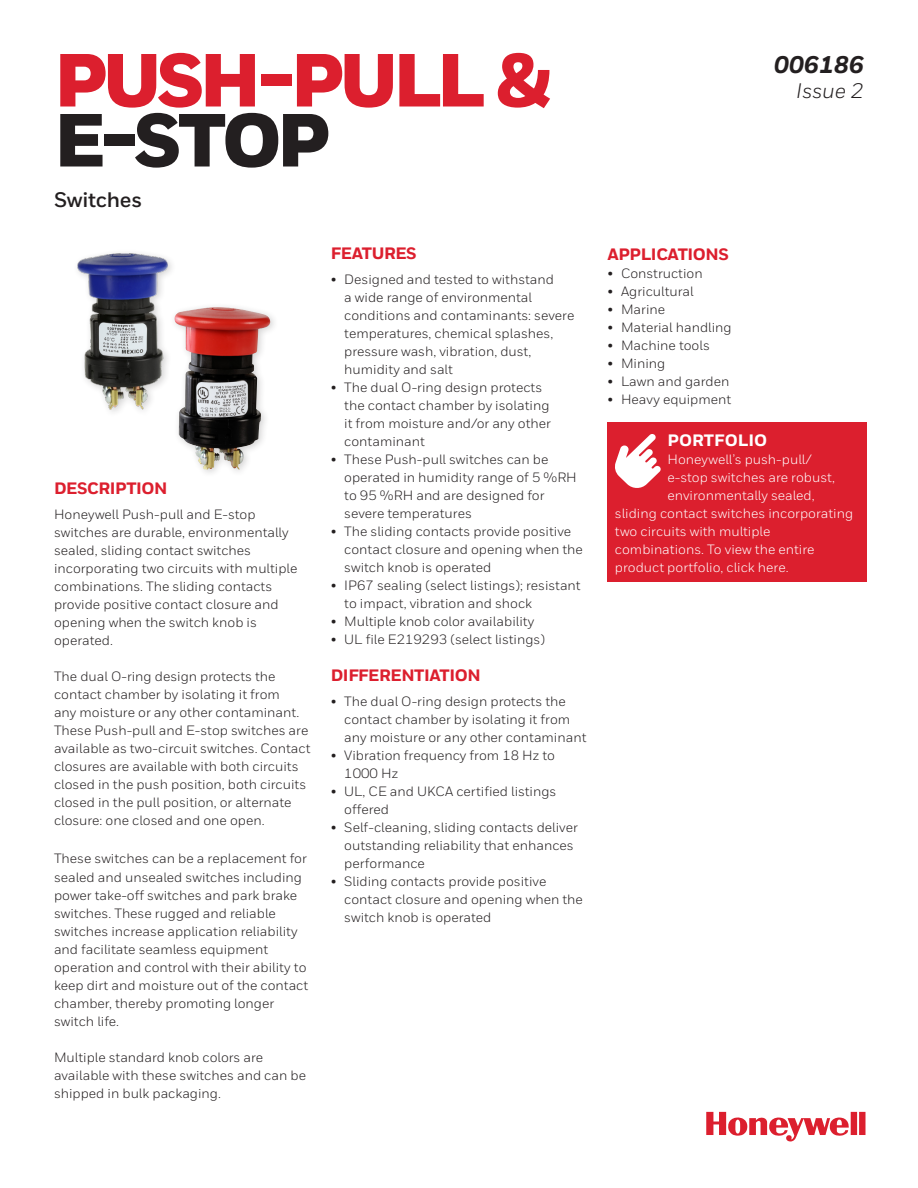
<style>
.page{position:relative;width:918px;height:1188px;background:#fff}
.page>*{position:absolute;margin:0;border:0;box-sizing:border-box;transform-origin:0 0}
._01_Cover__Heading_A{font:900 75px/60px "Honeywell Sans";letter-spacing:-.065em;color:#dc1f2e}
.t1{font:italic 800 24px "Honeywell Sans";color:#231f20}
._01_Cover__Heading_A-2{font:700 21px "Honeywell Sans";letter-spacing:-.015em;color:#231f20}
.t2{font:italic 21px "Honeywell Sans";letter-spacing:-.005em;color:#231f20}
.text_bullets_-_first{font:800 16.5px "Honeywell Sans";letter-spacing:-.025em;color:#dc1f2e}
.t3{font:800 16.5px "Honeywell Sans";color:#fff}
.text_bullets_-_first-2{font:13.5px/18px "Honeywell Sans";color:#231f20}
.text_bullets_-_first-3{font:13.5px "Honeywell Sans";color:#fff}
.s1{color:#231f20}
</style>
<div class="page">
<svg style="left:706px;top:1112px;width:160px;height:30px"></svg>
<div style="left:608px;top:422px;width:259px;height:160px;background:#dc1f2e"></div>
<svg style="left:615px;top:434px;width:46px;height:54px"></svg>
<img style="left:77px;top:253px;width:91px;height:157px">
<img style="left:174px;top:307px;width:96px;height:162px">
<p class="_01_Cover__Heading_A" style="left:54px;top:54px;width:499px">PUSH-PULL &amp;<br><span class="s1">E-STOP</span></p>
<p class="_01_Cover__Heading_A-2" style="left:54px;top:187px;width:90px">Switches</p>
<p class="text_bullets_-_first" style="left:54px;top:479px;width:115px">DESCRIPTION</p>
<p class="text_bullets_-_first-2" style="left:54px;top:505px;width:245px">Honeywell Push-pull and E-stop switches are durable, environmentally sealed, sliding contact switches incorporating two circuits with multiple combinations. The sliding contacts provide positive contact closure and opening when the switch knob is operated.</p>
<p class="text_bullets_-_first-2" style="left:54px;top:667px;width:258px">The dual O-ring design protects the contact chamber by isolating it from<br>any moisture or any other contaminant.<br>These Push-pull and E-stop switches are available as two-circuit switches. Contact closures are available with both circuits closed in the push position, both circuits closed in the pull position, or alternate closure: one closed and one open.</p>
<p class="text_bullets_-_first-2" style="left:54px;top:848px;width:254px;line-height:19.5px">These switches can be a replacement for sealed and unsealed switches including</p>
<p class="text_bullets_-_first-2" style="left:54px;top:886px;width:256px">power take-off switches and park brake switches. These rugged and reliable switches increase application reliability and facilitate seamless equipment operation and control with their ability to keep dirt and moisture out of the contact chamber, thereby promoting longer switch life.</p>
<p class="text_bullets_-_first-2" style="left:54px;top:1048px;width:254px">Multiple standard knob colors are available with these switches and can be shipped in bulk packaging.</p>
<p class="text_bullets_-_first" style="left:331px;top:243px;width:88px">FEATURES</p>
<p class="text_bullets_-_first-2" style="left:344px;top:270px;width:232px;text-indent:-14px">• Designed and tested to withstand<br>a wide range of environmental conditions and contaminants: severe temperatures, chemical splashes, pressure wash, vibration, dust, humidity and salt</p>
<p class="text_bullets_-_first-2" style="left:344px;top:378px;width:208px;text-indent:-14px">• The dual O-ring design protects the contact chamber by isolating it from moisture and/or any other contaminant</p>
<p class="text_bullets_-_first-2" style="left:344px;top:450px;width:234px;text-indent:-14px">• These Push-pull switches can be operated in humidity range of 5 %RH to 95 %RH and are designed for severe temperatures</p>
<p class="text_bullets_-_first-2" style="left:344px;top:522px;width:240px;text-indent:-14px">• The sliding contacts provide positive contact closure and opening when the switch knob is operated</p>
<p class="text_bullets_-_first-2" style="left:344px;top:576px;width:238px;text-indent:-14px">• IP67 sealing (select listings); resistant to impact, vibration and shock</p>
<p class="text_bullets_-_first-2" style="left:331px;top:612px;width:205px">• Multiple knob color availability</p>
<p class="text_bullets_-_first-2" style="left:331px;top:630px;width:216px">• UL file E219293 (select listings)</p>
<p class="text_bullets_-_first" style="left:331px;top:665px;width:152px">DIFFERENTIATION</p>
<p class="text_bullets_-_first-2" style="left:344px;top:692px;width:244px;text-indent:-14px">• The dual O-ring design protects the contact chamber by isolating it from any moisture or any other contaminant</p>
<p class="text_bullets_-_first-2" style="left:344px;top:746px;width:212px;text-indent:-14px">• Vibration frequency from 18 Hz to<br>1000 Hz</p>
<p class="text_bullets_-_first-2" style="left:344px;top:782px;width:214px;text-indent:-14px">• UL, CE and UKCA certified listings offered</p>
<p class="text_bullets_-_first-2" style="left:344px;top:818px;width:235px;text-indent:-14px">• Self-cleaning, sliding contacts deliver outstanding reliability that enhances performance</p>
<p class="text_bullets_-_first-2" style="left:344px;top:872px;width:240px;text-indent:-14px">• Sliding contacts provide positive contact closure and opening when the switch knob is operated</p>
<p class="t1" style="left:774px;top:50px;width:91px">006186</p>
<p class="t2" style="left:796px;top:78px;width:69px">Issue 2</p>
<p class="text_bullets_-_first" style="left:608px;top:244px;width:123px">APPLICATIONS</p>
<p class="text_bullets_-_first-2" style="left:608px;top:265px;width:97px">• Construction</p>
<p class="text_bullets_-_first-2" style="left:608px;top:283px;width:88px">• Agricultural</p>
<p class="text_bullets_-_first-2" style="left:608px;top:301px;width:59px">• Marine</p>
<p class="text_bullets_-_first-2" style="left:608px;top:319px;width:126px">• Material handling</p>
<p class="text_bullets_-_first-2" style="left:608px;top:337px;width:104px">• Machine tools</p>
<p class="text_bullets_-_first-2" style="left:608px;top:355px;width:59px">• Mining</p>
<p class="text_bullets_-_first-2" style="left:608px;top:373px;width:123px">• Lawn and garden</p>
<p class="text_bullets_-_first-2" style="left:608px;top:391px;width:125px">• Heavy equipment</p>
<p class="t3" style="left:667px;top:430px;width:101px">PORTFOLIO</p>
<p class="text_bullets_-_first-3" style="left:667px;top:451px;width:146px">Honeywell’s push-pull/</p>
<p class="text_bullets_-_first-3" style="left:667px;top:469px;width:169px">e-stop switches are robust,</p>
<p class="text_bullets_-_first-3" style="left:667px;top:487px;width:149px">environmentally sealed,</p>
<p class="text_bullets_-_first-3" style="left:615px;top:505px;width:240px">sliding contact switches incorporating</p>
<p class="text_bullets_-_first-3" style="left:615px;top:523px;width:157px">two circuits with multiple</p>
<p class="text_bullets_-_first-3" style="left:615px;top:541px;width:201px">combinations. To view the entire</p>
<p class="text_bullets_-_first-3" style="left:615px;top:559px;width:175px">product portfolio, click here.</p>
</div>
